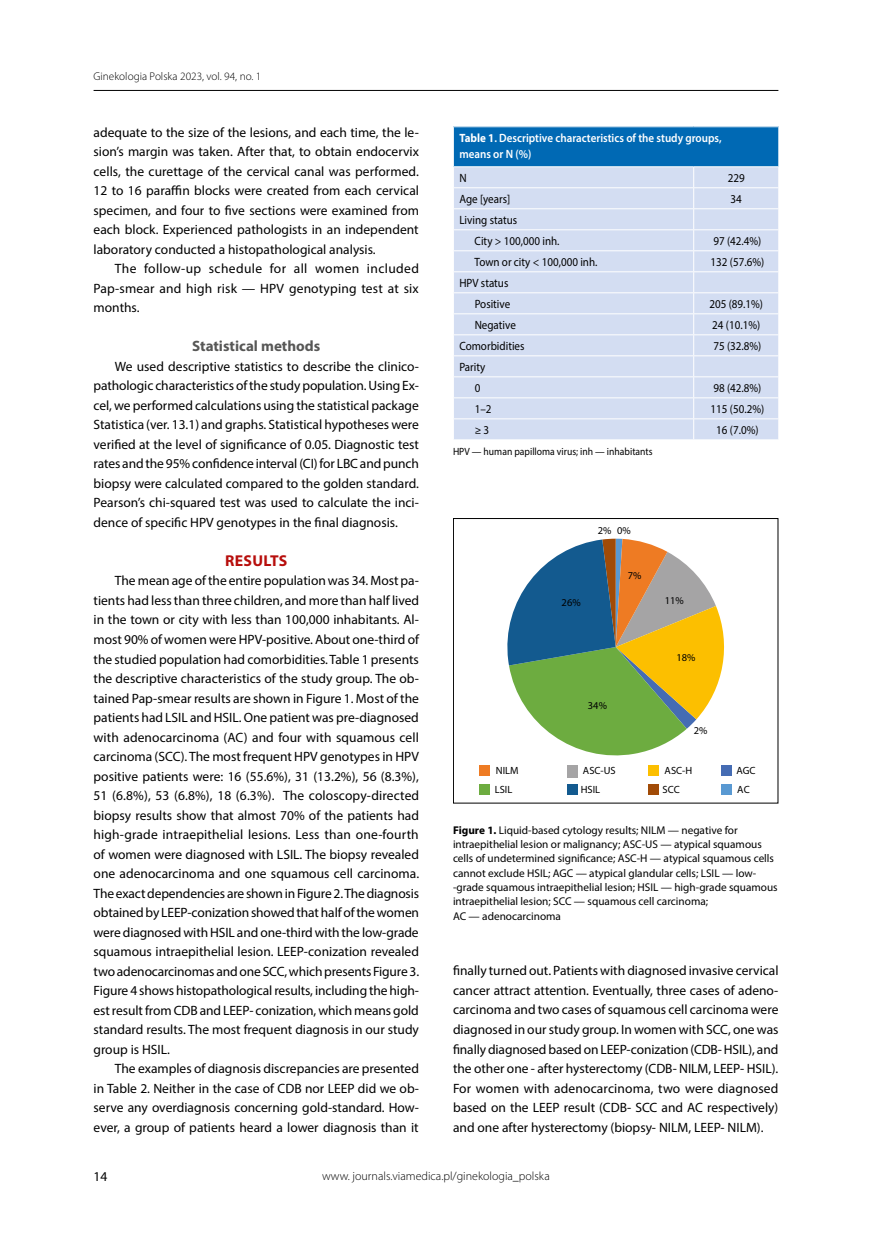
<style>
.page{position:relative;width:872px;height:1234px;background:#fff}
.page>*{position:absolute;margin:0;border:0;box-sizing:border-box;transform-origin:0 0}
.t1{font:700 15.75px "Myriad Pro";letter-spacing:.02em;color:#b70e0c}
.t2{font:700 15px "Myriad Pro";color:#575756}
.t3{font:13.5px/19.5px "Myriad Pro";color:#000;text-align:justify}
.t4{font:12px/21px "Myriad Pro";color:#000;scale:.92 1}
.t5{font:600 12px/16.5px "Myriad Pro";color:#fff;scale:.92 1}
.t6{font:300 12px "Myriad Pro";color:#000}
.t7{font:11.25px/14.2px "Myriad Pro";color:#000}
.t8{font:300 11.25px "Myriad Pro";color:#000}
.t9{font:10.5px "Myriad Pro";color:#000}
.t10{font:10.5px "Myriad Pro";color:#000;scale:.92 1}
.s1{font-weight:700}
</style>
<div class="page">
<hr style="left:94px;top:90px;width:684px;height:1px;background:#000">
<div style="left:453px;top:127px;width:325px;height:40px;background:#0069b4"></div>
<div style="left:454px;top:167px;width:324px;height:272px;background:#d3ddf2"></div>
<hr style="left:453px;top:187px;width:240px;height:1px;background:#fff">
<hr style="left:693px;top:187px;width:86px;height:1px;background:#fff">
<hr style="left:453px;top:208px;width:240px;height:1px;background:#fff">
<hr style="left:693px;top:208px;width:86px;height:1px;background:#fff">
<hr style="left:453px;top:229px;width:240px;height:1px;background:#fff">
<hr style="left:693px;top:229px;width:86px;height:1px;background:#fff">
<hr style="left:453px;top:250px;width:240px;height:1px;background:#fff">
<hr style="left:693px;top:250px;width:86px;height:1px;background:#fff">
<hr style="left:453px;top:271px;width:240px;height:1px;background:#fff">
<hr style="left:693px;top:271px;width:86px;height:1px;background:#fff">
<hr style="left:453px;top:292px;width:240px;height:1px;background:#fff">
<hr style="left:693px;top:292px;width:86px;height:1px;background:#fff">
<hr style="left:453px;top:313px;width:240px;height:1px;background:#fff">
<hr style="left:693px;top:313px;width:86px;height:1px;background:#fff">
<hr style="left:453px;top:334px;width:240px;height:1px;background:#fff">
<hr style="left:693px;top:334px;width:86px;height:1px;background:#fff">
<hr style="left:453px;top:355px;width:240px;height:1px;background:#fff">
<hr style="left:693px;top:355px;width:86px;height:1px;background:#fff">
<hr style="left:453px;top:376px;width:240px;height:1px;background:#fff">
<hr style="left:693px;top:376px;width:86px;height:1px;background:#fff">
<hr style="left:453px;top:397px;width:240px;height:1px;background:#fff">
<hr style="left:693px;top:397px;width:86px;height:1px;background:#fff">
<hr style="left:453px;top:418px;width:240px;height:1px;background:#fff">
<hr style="left:693px;top:418px;width:86px;height:1px;background:#fff">
<svg style="left:693px;top:167px;width:1px;height:272px"></svg>
<hr style="left:453px;top:127px;width:1px;height:39px;background:#fff">
<hr style="left:453px;top:166px;width:240px;height:1px;background:#fff">
<hr style="left:693px;top:166px;width:86px;height:1px;background:#fff">
<svg style="left:778px;top:167px;width:1px;height:272px"></svg>
<div style="left:453px;top:518px;width:325px;height:285px;border:1px solid #000"></div>
<div style="left:567px;top:766px;width:10px;height:11px;background:#a5a4a5"></div>
<div style="left:721px;top:784px;width:10px;height:10px;background:#5999d2"></div>
<div style="left:721px;top:765px;width:10px;height:10px;background:#456cb3"></div>
<div style="left:479px;top:784px;width:11px;height:10px;background:#6dac40"></div>
<div style="left:567px;top:784px;width:10px;height:10px;background:#135a8f"></div>
<div style="left:648px;top:784px;width:11px;height:10px;background:#a14b07"></div>
<div style="left:479px;top:765px;width:11px;height:10px;background:#ee7b23"></div>
<div style="left:567px;top:765px;width:10px;height:10px;background:#a5a4a5"></div>
<div style="left:648px;top:765px;width:11px;height:11px;background:#fcbf00"></div>
<svg style="left:507px;top:538px;width:218px;height:218px"></svg>
<p class="t8" style="left:94px;top:70px;width:169px">Ginekologia Polska 2023, vol. 94, no. 1</p>
<p class="t3" style="left:94px;top:122px;width:327px">adequate to the size of the lesions, and each time, the le&shy;sion’s margin was taken. After that, to obtain endocervix cells, the curettage of the cervical canal was performed.<br>12 to 16 paraffin blocks were created from each cervical specimen, and four to five sections were examined from each block. Experienced pathologists in an independent laboratory conducted a histopathological analysis.</p>
<p class="t3" style="left:94px;top:258px;width:327px;text-indent:21px">The follow-up schedule for all women included Pap-smear and high risk — HPV genotyping test at six months.</p>
<p class="t2" style="left:192px;top:336px;width:130px">Statistical methods</p>
<p class="t3" style="left:94px;top:356px;width:327px;text-indent:21px">We used descriptive statistics to describe the clinico&shy;pathologic characteristics of the study population. Using Ex&shy;cel, we performed calculations using the statistical package Statistica (ver. 13.1) and graphs. Statistical hypotheses were verified at the level of significance of 0.05. Diagnostic test rates and the 95% confidence interval (CI) for LBC and punch biopsy were calculated compared to the golden standard.<br>Pearson’s chi-squared test was used to calculate the inci&shy;dence of specific HPV genotypes in the final diagnosis.</p>
<p class="t1" style="left:225px;top:550px;width:64px">RESULTS</p>
<p class="t3" style="left:94px;top:571px;width:327px;text-indent:21px">The mean age of the entire population was 34. Most pa&shy;tients had less than three children, and more than half lived in the town or city with less than 100,000 inhabitants. Al&shy;most 90% of women were HPV-positive. About one-third of the studied population had comorbidities. Table 1 presents the descriptive characteristics of the study group. The ob&shy;tained Pap-smear results are shown in Figure 1. Most of the patients had LSIL and HSIL. One patient was pre-diagnosed with adenocarcinoma (AC) and four with squamous cell carcinoma (SCC). The most frequent HPV genotypes in HPV positive patients were: 16 (55.6%), 31 (13.2%), 56 (8.3%), 51 (6.8%), 53 (6.8%), 18 (6.3%). The coloscopy-directed biopsy results show that almost 70% of the patients had high-grade intraepithelial lesions. Less than one-fourth of women were diagnosed with LSIL. The biopsy revealed one adenocarcinoma and one squamous cell carcinoma.<br>The exact dependencies are shown in Figure 2. The diagnosis obtained by LEEP-conization showed that half of the women were diagnosed with HSIL and one-third with the low-grade squamous intraepithelial lesion. LEEP-conization revealed two adenocarcinomas and one SCC, which presents Figure 3.<br>Figure 4 shows histopathological results, including the high&shy;est result from CDB and LEEP- conization, which means gold standard results. The most frequent diagnosis in our study group is HSIL.</p>
<p class="t3" style="left:94px;top:1058px;width:327px;text-indent:21px">The examples of diagnosis discrepancies are presented in Table 2. Neither in the case of CDB nor LEEP did we ob&shy;serve any overdiagnosis concerning gold-standard. How&shy;ever, a group of patients heard a lower diagnosis than it</p>
<p class="t5" style="left:459px;top:129px;width:287px"><span class="s1">Table 1</span>. Descriptive characteristics of the study groups, means or N (%)</p>
<p class="t4" style="left:459px;top:167px;width:9px">N</p>
<p class="t4" style="left:727px;top:167px;width:20px">229</p>
<p class="t4" style="left:459px;top:188px;width:57px">Age [years]</p>
<p class="t4" style="left:730px;top:188px;width:14px">34</p>
<p class="t4" style="left:474px;top:209px;width:94px;text-indent:-15px">Living status<br>City &gt; 100,000 inh.</p>
<p class="t4" style="left:713px;top:230px;width:54px">97 (42.4%)</p>
<p class="t4" style="left:474px;top:251px;width:135px">Town or city &lt; 100,000 inh.</p>
<p class="t4" style="left:710px;top:251px;width:60px">132 (57.6%)</p>
<p class="t4" style="left:459px;top:272px;width:57px;text-align:right">HPV status<br>Positive</p>
<p class="t4" style="left:709px;top:293px;width:60px">205 (89.1%)</p>
<p class="t4" style="left:474px;top:314px;width:46px">Negative</p>
<p class="t4" style="left:712px;top:314px;width:54px">24 (10.1%)</p>
<p class="t4" style="left:459px;top:335px;width:72px">Comorbidities</p>
<p class="t4" style="left:713px;top:335px;width:54px">75 (32.8%)</p>
<p class="t4" style="left:474px;top:356px;width:13px;text-indent:-15px">Parity<br>0</p>
<p class="t4" style="left:713px;top:377px;width:54px">98 (42.8%)</p>
<p class="t4" style="left:474px;top:398px;width:20px">1–2</p>
<p class="t4" style="left:710px;top:398px;width:60px">115 (50.2%)</p>
<p class="t4" style="left:474px;top:419px;width:17px">≥ 3</p>
<p class="t4" style="left:716px;top:419px;width:47px">16 (7.0%)</p>
<p class="t10" style="left:453px;top:445px;width:218px">HPV — human papilloma virus; inh — inhabitants</p>
<p class="t9" style="left:598px;top:524px;width:34px">2% 0%</p>
<p class="t9" style="left:561px;top:596px;width:21px">26%</p>
<p class="t9" style="left:628px;top:568px;width:15px">7%</p>
<p class="t9" style="left:588px;top:699px;width:21px">34%</p>
<p class="t9" style="left:664px;top:594px;width:21px">11%</p>
<p class="t9" style="left:676px;top:650px;width:21px">18%</p>
<p class="t9" style="left:693px;top:723px;width:15px">2%</p>
<p class="t9" style="left:496px;top:764px;width:24px">NILM</p>
<p class="t9" style="left:583px;top:764px;width:34px">ASC-US</p>
<p class="t9" style="left:664px;top:764px;width:29px">ASC-H</p>
<p class="t9" style="left:495px;top:782px;width:19px">LSIL</p>
<p class="t9" style="left:580px;top:783px;width:21px">HSIL</p>
<p class="t9" style="left:662px;top:782px;width:19px">SCC</p>
<p class="t9" style="left:736px;top:764px;width:21px">AGC</p>
<p class="t9" style="left:737px;top:782px;width:14px">AC</p>
<p class="t7" style="left:453px;top:822px;width:326px"><span class="s1">Figure 1.</span> Liquid-based cytology results; NILM — negative for intraepithelial lesion or malignancy; ASC-US — atypical squamous cells of undetermined significance; ASC-H — atypical squamous cells cannot exclude HSIL; AGC — atypical glandular cells; LSIL — low--grade squamous intraepithelial lesion; HSIL — high-grade squamous intraepithelial lesion; SCC — squamous cell carcinoma;<br>AC — adenocarcinoma</p>
<p class="t3" style="left:453px;top:960px;width:327px">finally turned out. Patients with diagnosed invasive cervical cancer attract attention. Eventually, three cases of adeno&shy;carcinoma and two cases of squamous cell carcinoma were diagnosed in our study group. In women with SCC, one was finally diagnosed based on LEEP-conization (CDB- HSIL), and the other one - after hysterectomy (CDB- NILM, LEEP- HSIL).<br>For women with adenocarcinoma, two were diagnosed based on the LEEP result (CDB- SCC and AC respectively) and one after hysterectomy (biopsy- NILM, LEEP- NILM).</p>
<p class="t3" style="left:94px;top:1166px;width:15px">14</p>
<p class="t6" style="left:322px;top:1168px;width:229px">www. journals.viamedica.pl/ginekologia_polska</p>
</div>
